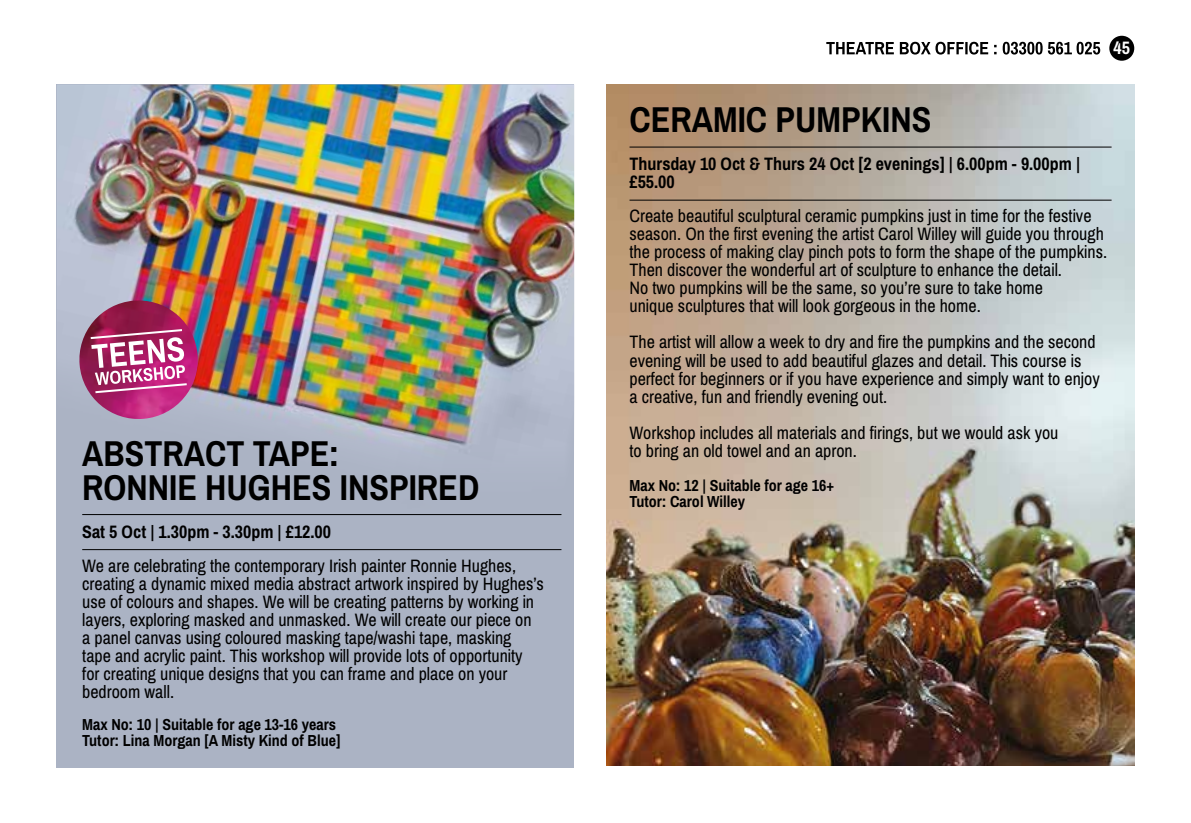
<style>
.page{position:relative;width:1191px;height:823px;background:#fff}
.page>*{position:absolute;margin:0;border:0;box-sizing:border-box;transform-origin:0 0}
.t1{font:700 36px/34px "Archivo Narrow";color:#000}
.t2{font:18px/18px "Archivo Narrow";color:#000}
.t3{font:700 18px/18px "Archivo Narrow";color:#000}
.t4{font:700 18px "Archivo Narrow";color:#fff}
.t5{font:700 16px/16px "Archivo Narrow";color:#000}
</style>
<div class="page">
<div style="left:1109px;top:36px;width:25px;height:25px;background:#000;border-radius:50%"></div>
<svg style="left:826px;top:42px;width:274px;height:13px"></svg>
<div style="left:57px;top:84px;width:517px;height:683px;background:#abb3c4"></div>
<img style="left:57px;top:84px;width:517px;height:432px">
<img style="left:607px;top:84px;width:527px;height:681px">
<hr style="left:629px;top:146px;width:482px;height:1px;background:#000">
<hr style="left:629px;top:199px;width:482px;height:1px;background:#000">
<hr style="left:82px;top:513px;width:479px;height:1px;background:#000">
<hr style="left:82px;top:548px;width:479px;height:1px;background:#000">
<img style="left:77px;top:300px;width:123px;height:121px">
<svg style="left:89px;top:328px;width:100px;height:66px;background:#c15f90"></svg>
<h1 class="t1" style="left:82px;top:436px;width:398px">ABSTRACT TAPE:<br>RONNIE HUGHES INSPIRED</h1>
<p class="t3" style="left:82px;top:522px;width:250px">Sat 5 Oct | 1.30pm - 3.30pm | £12.00</p>
<p class="t2" style="left:82px;top:556px;width:463px">We are celebrating the contemporary Irish painter Ronnie Hughes, creating a dynamic mixed media abstract artwork inspired by Hughes’s use of colours and shapes. We will be creating patterns by working in layers, exploring masked and unmasked. We will create our piece on a panel canvas using coloured masking tape/washi tape, masking tape and acrylic paint. This workshop will provide lots of opportunity for creating unique designs that you can frame and place on your bedroom wall.</p>
<p class="t5" style="left:82px;top:716px;width:260px">Max No: 10 | Suitable for age 13-16 years<br>Tutor: Lina Morgan [A Misty Kind of Blue]</p>
<p class="t4" style="left:1113px;top:36px;width:18px">45</p>
<h1 class="t1" style="left:629px;top:103px;width:303px">CERAMIC PUMPKINS</h1>
<p class="t3" style="left:629px;top:155px;width:452px">Thursday 10 Oct &amp; Thurs 24 Oct [2 evenings] | 6.00pm - 9.00pm | £55.00</p>
<p class="t2" style="left:629px;top:207px;width:479px">Create beautiful sculptural ceramic pumpkins just in time for the festive season. On the first evening the artist Carol Willey will guide you through the process of making clay pinch pots to form the shape of the pumpkins.<br>Then discover the wonderful art of sculpture to enhance the detail.<br>No two pumpkins will be the same, so you’re sure to take home<br>unique sculptures that will look gorgeous in the home.</p>
<p class="t2" style="left:629px;top:333px;width:472px">The artist will allow a week to dry and fire the pumpkins and the second evening will be used to add beautiful glazes and detail. This course is perfect for beginners or if you have experience and simply want to enjoy a creative, fun and friendly evening out.</p>
<p class="t2" style="left:629px;top:423px;width:430px">Workshop includes all materials and firings, but we would ask you to bring an old towel and an apron.</p>
<p class="t5" style="left:629px;top:477px;width:206px">Max No: 12 | Suitable for age 16+<br>Tutor: Carol Willey</p>
</div>
